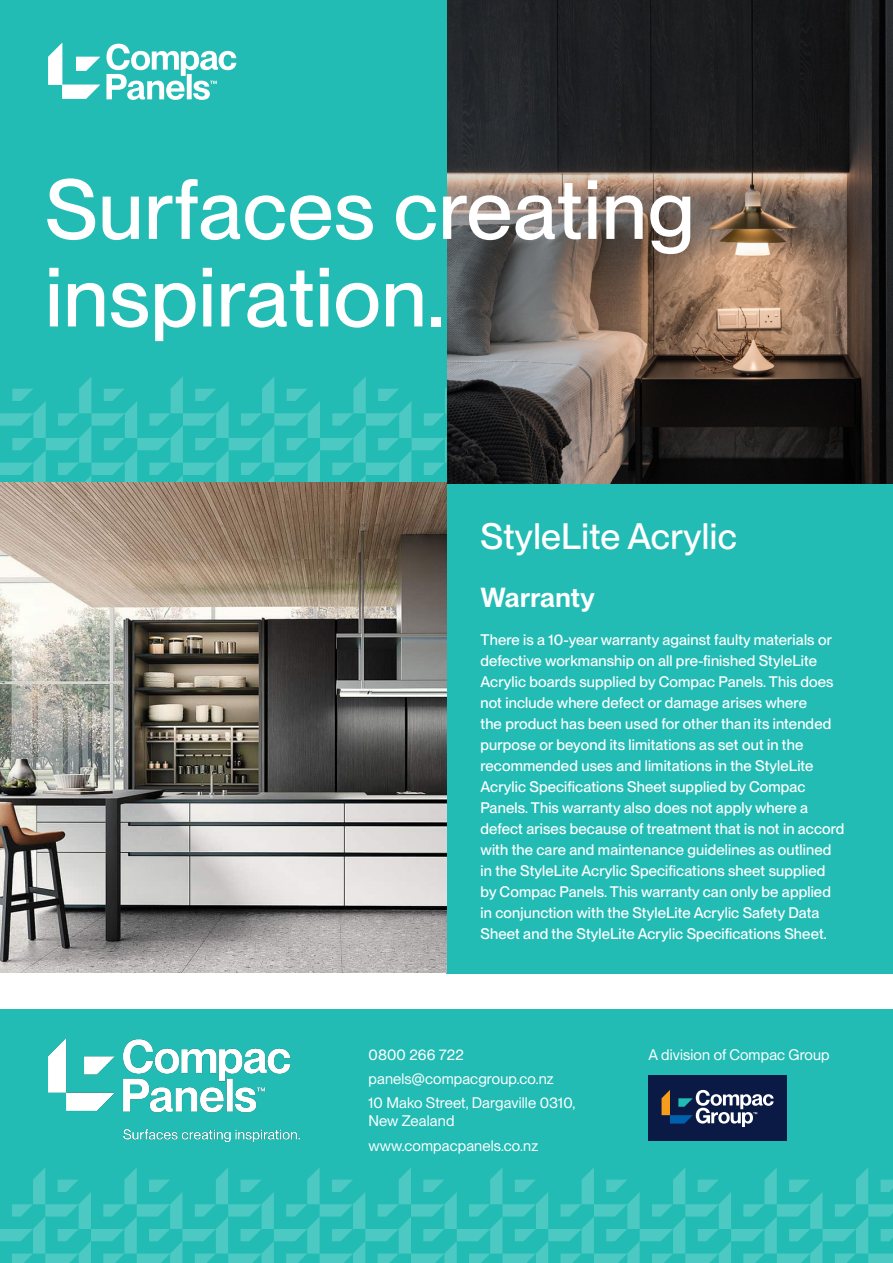
<style>
.page{position:relative;width:893px;height:1263px;background:#fff}
.page>*{position:absolute;margin:0;border:0;box-sizing:border-box;transform-origin:0 0}
.t1{font:500 82.95px/87.4px "PP Neue Montreal";letter-spacing:.01em;color:#fff}
.t2{font:500 36px "PP Neue Montreal";letter-spacing:.01em;color:#fff}
.t3{font:600 27px "PP Neue Montreal";letter-spacing:.01em;color:#fff}
.t4{font:500 15px/21px "PP Neue Montreal";letter-spacing:.01em;color:#fff}
.t5{font:15px/18px "PP Neue Montreal";letter-spacing:.01em;color:#fff}
</style>
<div class="page">
<img style="left:446px;top:0;width:447px;height:485px">
<div style="left:0;top:0;width:446px;height:485px;background:#22bcb5"></div>
<div style="left:446px;top:485px;width:447px;height:489px;background:#22bcb5"></div>
<svg style="left:0;top:377px;width:446px;height:105px"></svg>
<svg style="left:106px;top:44px;width:130px;height:56px"></svg>
<svg style="left:48px;top:43px;width:52px;height:56px"></svg>
<div style="left:0;top:1010px;width:893px;height:253px;background:#22bcb5"></div>
<svg style="left:0;top:1168px;width:893px;height:95px"></svg>
<div style="left:648px;top:1075px;width:139px;height:66px;background:#0b1a44"></div>
<svg style="left:662px;top:1090px;width:112px;height:37px"></svg>
<img style="left:48px;top:1039px;width:252px;height:103px">
<img style="left:0;top:482px;width:446px;height:491px">
<p class="t1" style="left:45px;top:166px;width:651px">Surfaces creating inspiration.</p>
<p class="t2" style="left:480px;top:515px;width:258px">StyleLite Acrylic</p>
<p class="t3" style="left:480px;top:581px;width:116px">Warranty</p>
<p class="t4" style="left:480px;top:629px;width:365px">There is a 10-year warranty against faulty materials or defective workmanship on all pre-finished StyleLite Acrylic boards supplied by Compac Panels. This does not include where defect or damage arises where<br>the product has been used for other than its intended purpose or beyond its limitations as set out in the recommended uses and limitations in the StyleLite Acrylic Specifications Sheet supplied by Compac Panels. This warranty also does not apply where a defect arises because of treatment that is not in accord with the care and maintenance guidelines as outlined in the StyleLite Acrylic Specifications sheet supplied by Compac Panels. This warranty can only be applied in conjunction with the StyleLite Acrylic Safety Data Sheet and the StyleLite Acrylic Specifications Sheet.</p>
<p class="t5" style="left:369px;top:1045px;width:97px">0800 266 722</p>
<p class="t5" style="left:369px;top:1070px;width:187px">panels@compacgroup.co.nz</p>
<p class="t5" style="left:369px;top:1094px;width:208px">10 Mako Street, Dargaville 0310,<br>New Zealand</p>
<p class="t5" style="left:369px;top:1136px;width:171px">www.compacpanels.co.nz</p>
<p class="t5" style="left:648px;top:1045px;width:183px">A division of Compac Group</p>
</div>
